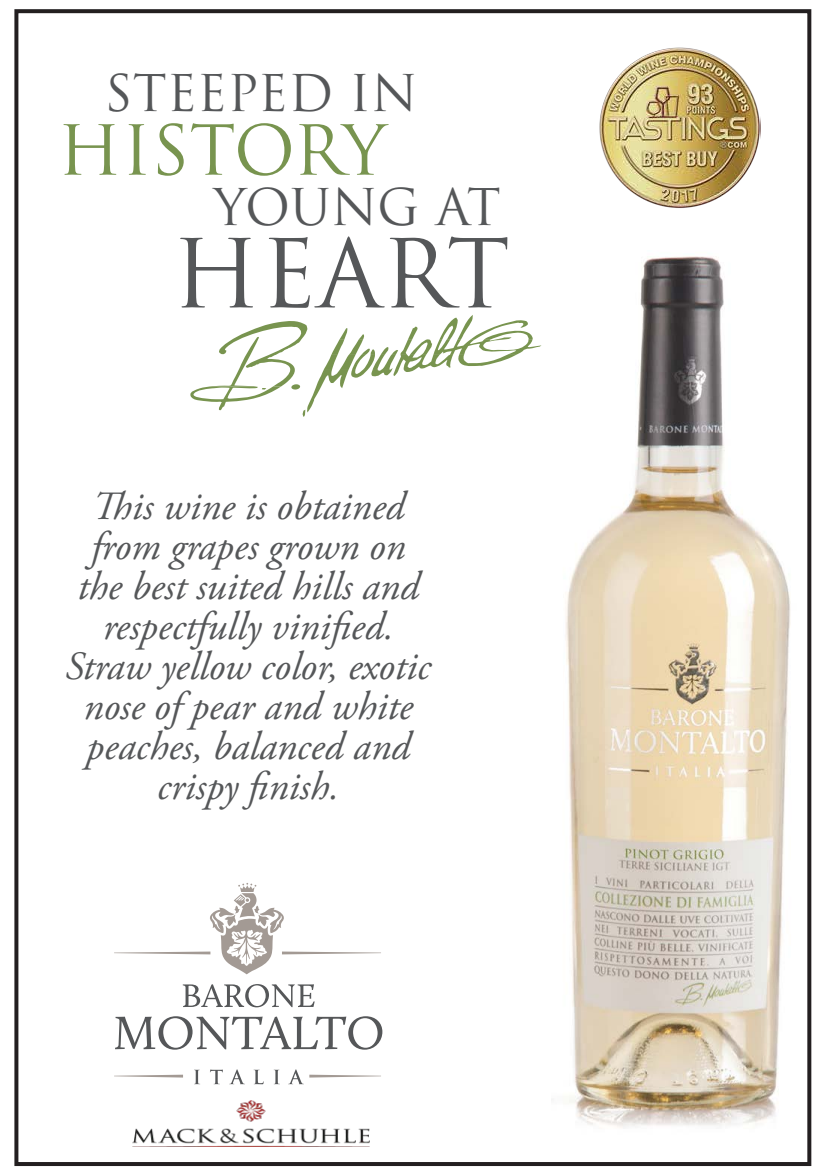
<style>
.page{position:relative;width:819px;height:1173px;background:#fff}
.page>*{position:absolute;margin:0;border:0;box-sizing:border-box;transform-origin:0 0}
.t1{font:92.4px "Trajan Pro";color:#555759}
.t2{font:66.8px "Trajan Pro";letter-spacing:-.01em;color:#78944f}
.t3{font:49.2px "Trajan Pro";color:#555759}
.t4{font:italic 40px/40px "Adobe Garamond Pro";color:#555759;text-align:center}
</style>
<div class="page">
<div style="left:14px;top:9px;width:796px;height:1156px;border:4px solid #231f20"></div>
<svg style="left:114px;top:883px;width:267px;height:194px"></svg>
<svg style="left:183px;top:983px;width:131px;height:24px"></svg>
<svg style="left:115px;top:1015px;width:267px;height:34px"></svg>
<svg style="left:194px;top:1069px;width:6px;height:14px"></svg>
<svg style="left:210px;top:1069px;width:13px;height:14px"></svg>
<svg style="left:229px;top:1069px;width:16px;height:14px"></svg>
<svg style="left:253px;top:1069px;width:10px;height:14px"></svg>
<svg style="left:273px;top:1069px;width:7px;height:14px"></svg>
<svg style="left:288px;top:1069px;width:16px;height:14px"></svg>
<svg style="left:190px;top:315px;width:351px;height:102px"></svg>
<img style="left:565px;top:256px;width:226px;height:872px">
<img style="left:132px;top:1100px;width:238px;height:46px">
<img style="left:599px;top:47px;width:161px;height:161px">
<p class="t3" style="left:104px;top:62px;width:314px">STEEPED IN</p>
<h2 class="t2" style="left:57px;top:108px;width:330px">HISTORY</h2>
<p class="t3" style="left:214px;top:176px;width:288px">YOUNG AT</p>
<h1 class="t1" style="left:172px;top:215px;width:340px">HEART</h1>
<p class="t4" style="left:65px;top:487px;width:367px">This wine is obtained from grapes grown on the best suited hills and respectfully vinified.<br>Straw yellow color, exotic nose of pear and white peaches, balanced and crispy finish.</p>
</div>
